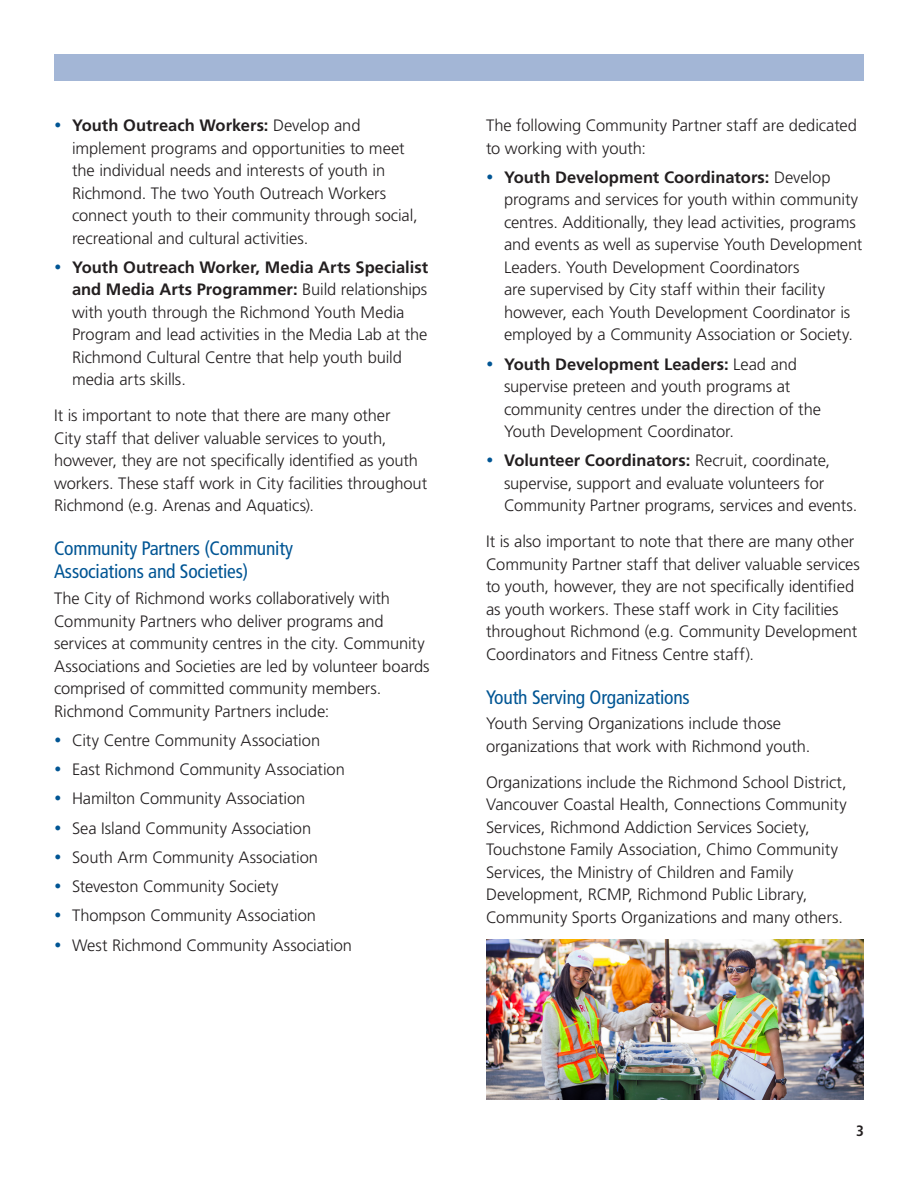
<style>
.page{position:relative;width:918px;height:1188px;background:#fff}
.page>*{position:absolute;margin:0;border:0;box-sizing:border-box;transform-origin:0 0}
.Heading_2{font:condensed 19.5px/23.4px "Frutiger LT Std";letter-spacing:-.01em;color:#005594}
.Body_Text_space_befo{font:300 16.5px/22.5px "Frutiger LT Std";letter-spacing:-.005em;color:#231f20}
.Body_Text_first_para{font:300 16.5px/22.5px "Frutiger LT Std";letter-spacing:-.005em;color:#231f20}
.t1{font:700 condensed 15px "Frutiger LT Std";color:#231f20}
.s1{font-weight:700}
</style>
<div class="page">
<img style="left:486px;top:940px;width:378px;height:159px">
<div style="left:54px;top:54px;width:810px;height:27px;background:#a3b6d6"></div>
<p class="Body_Text_space_befo" style="left:72px;top:114px;width:347px"><span class="s1">Youth Outreach Workers:</span> Develop and implement programs and opportunities to meet the individual needs and interests of youth in Richmond. The two Youth Outreach Workers connect youth to their community through social, recreational and cultural activities.</p>
<p class="Body_Text_space_befo" style="left:72px;top:256px;width:358px"><span class="s1">Youth Outreach Worker, Media Arts Specialist and Media Arts Programmer:</span> Build relationships with youth through the Richmond Youth Media Program and lead activities in the Media Lab at the Richmond Cultural Centre that help youth build media arts skills.</p>
<p class="Body_Text_space_befo" style="left:54px;top:405px;width:375px">It is important to note that there are many other<br>City staff that deliver valuable services to youth, however, they are not specifically identified as youth workers. These staff work in City facilities throughout Richmond (e.g. Arenas and Aquatics).</p>
<p class="Heading_2" style="left:54px;top:537px;width:240px">Community Partners (Community<br>Associations and Societies)</p>
<p class="Body_Text_first_para" style="left:54px;top:588px;width:377px">The City of Richmond works collaboratively with Community Partners who deliver programs and services at community centres in the city. Community Associations and Societies are led by volunteer boards comprised of committed community members.<br>Richmond Community Partners include:</p>
<p class="Body_Text_space_befo" style="left:72px;top:729px;width:250px">City Centre Community Association</p>
<p class="Body_Text_space_befo" style="left:72px;top:759px;width:274px">East Richmond Community Association</p>
<p class="Body_Text_space_befo" style="left:72px;top:788px;width:235px">Hamilton Community Association</p>
<p class="Body_Text_space_befo" style="left:72px;top:817px;width:241px">Sea Island Community Association</p>
<p class="Body_Text_space_befo" style="left:72px;top:846px;width:248px">South Arm Community Association</p>
<p class="Body_Text_space_befo" style="left:72px;top:876px;width:208px">Steveston Community Society</p>
<p class="Body_Text_space_befo" style="left:72px;top:905px;width:246px">Thompson Community Association</p>
<p class="Body_Text_space_befo" style="left:72px;top:934px;width:282px">West Richmond Community Association</p>
<p class="Body_Text_space_befo" style="left:486px;top:114px;width:373px">The following Community Partner staff are dedicated to working with youth:</p>
<p class="Body_Text_space_befo" style="left:504px;top:166px;width:360px"><span class="s1">Youth Development Coordinators:</span> Develop programs and services for youth within community centres. Additionally, they lead activities, programs and events as well as supervise Youth Development Leaders. Youth Development Coordinators<br>are supervised by City staff within their facility however, each Youth Development Coordinator is employed by a Community Association or Society.</p>
<p class="Body_Text_space_befo" style="left:504px;top:353px;width:319px"><span class="s1">Youth Development Leaders:</span> Lead and supervise preteen and youth programs at community centres under the direction of the Youth Development Coordinator.</p>
<p class="Body_Text_space_befo" style="left:504px;top:450px;width:355px"><span class="s1">Volunteer Coordinators:</span> Recruit, coordinate, supervise, support and evaluate volunteers for<br>Community Partner programs, services and events.</p>
<p class="Body_Text_space_befo" style="left:486px;top:531px;width:375px">It is also important to note that there are many other Community Partner staff that deliver valuable services to youth, however, they are not specifically identified as youth workers. These staff work in City facilities throughout Richmond (e.g. Community Development Coordinators and Fitness Centre staff).</p>
<p class="Heading_2" style="left:486px;top:685px;width:205px">Youth Serving Organizations</p>
<p class="Body_Text_first_para" style="left:486px;top:713px;width:326px">Youth Serving Organizations include those organizations that work with Richmond youth.</p>
<p class="Body_Text_space_befo" style="left:486px;top:771px;width:362px">Organizations include the Richmond School District, Vancouver Coastal Health, Connections Community Services, Richmond Addiction Services Society, Touchstone Family Association, Chimo Community Services, the Ministry of Children and Family Development, RCMP, Richmond Public Library, Community Sports Organizations and many others.</p>
<p class="t1" style="left:856px;top:1122px;width:9px">3</p>
</div>
